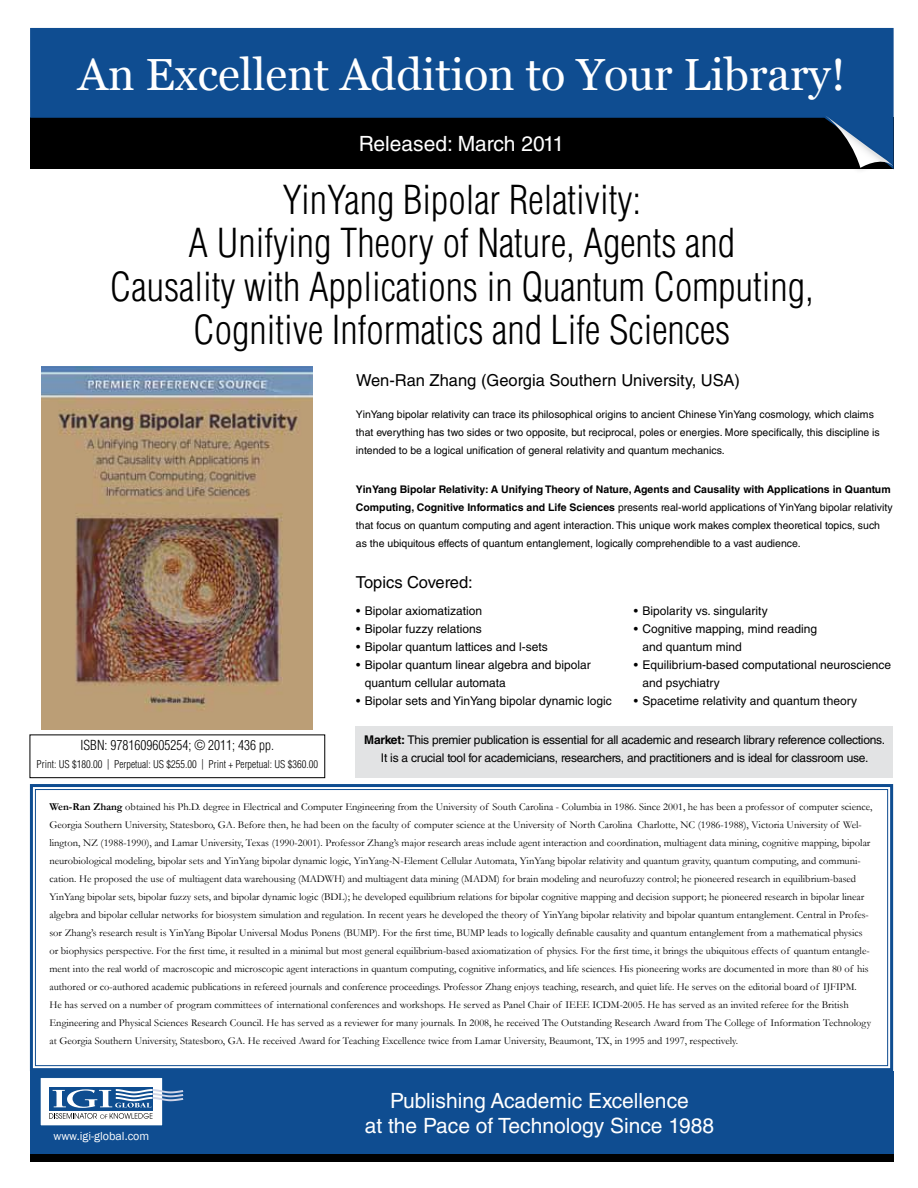
<style>
.page{position:relative;width:918px;height:1188px;background:#fff}
.page>*{position:absolute;margin:0;border:0;box-sizing:border-box;transform-origin:0 0}
.t1{font:45px "Vani";color:#fff}
.t2{font:300 condensed 39px/43.5px "Helvetica LT Std";color:#000;text-align:center}
.t3{font:21px/25.2px "Helvetica LT Std";color:#fff;text-align:center}
.t4{font:16.5px "Helvetica LT Std";color:#000}
.t5{font:300 condensed 13.5px "Helvetica LT Std";color:#000}
.t6{font:12px/18px "Helvetica LT Std";color:#000}
.t7{font:12px/18px "Helvetica LT Std";letter-spacing:-.02em;color:#000;text-align:center}
.t8{font:12px "Franklin Gothic";color:#fff}
.t9{font:10.5px/18px "Garamond";color:#000}
.t10{font:10.5px/18px "Helvetica LT Std";color:#000}
.t11{font:300 condensed 10.5px "Helvetica LT Std";color:#000}
.s1{font-weight:700}
</style>
<div class="page">
<div style="left:356px;top:726px;width:537px;height:52px;background:#e2e3e4"></div>
<div style="left:30px;top:1071px;width:864px;height:83px;background:#0f4d91"></div>
<div style="left:40px;top:1078px;width:123px;height:48px;background:#fff"></div>
<div style="left:40px;top:1077px;width:123px;height:49px;border:1px solid #0e4d90"></div>
<div style="left:49px;top:1087px;width:103px;height:23px;background:#0e4d90"></div>
<svg style="left:49px;top:1089px;width:134px;height:30px"></svg>
<svg style="left:30px;top:28px;width:864px;height:141px;background:#09325f"></svg>
<div style="left:816px;top:111px;width:78px;height:63px;background:#000;opacity:.2"></div>
<svg style="left:824px;top:115px;width:69px;height:53px;background:#2f4d6d"></svg>
<svg style="left:29px;top:784px;width:865px;height:287px"></svg>
<img style="left:41px;top:366px;width:272px;height:364px">
<div style="left:30px;top:735px;width:295px;height:43px;border:1px solid #000"></div>
<div style="left:30px;top:1154px;width:864px;height:8px;background:#000"></div>
<h1 class="t1" style="left:78px;top:48px;width:769px">An Excellent Addition to Your Library!</h1>
<h3 class="t3" style="left:359px;top:131px;width:207px">Released: March 2011</h3>
<h2 class="t2" style="left:110px;top:178px;width:705px">YinYang Bipolar Relativity:<br>A Unifying Theory of Nature, Agents and<br>Causality with Applications in Quantum Computing, Cognitive Informatics and Life Sciences</h2>
<p class="t5" style="left:81px;top:737px;width:195px">ISBN: 9781609605254; © 2011; 436 pp.</p>
<p class="t11" style="left:37px;top:758px;width:283px">Print: US $180.00 | Perpetual: US $255.00 | Print + Perpetual: US $360.00</p>
<h3 class="t4" style="left:356px;top:370px;width:385px">Wen-Ran Zhang (Georgia Southern University, USA)</h3>
<p class="t10" style="left:356px;top:405px;width:525px">YinYang bipolar relativity can trace its philosophical origins to ancient Chinese YinYang cosmology, which claims that everything has two sides or two opposite, but reciprocal, poles or energies. More specifically, this discipline is intended to be a logical unification of general relativity and quantum mechanics.</p>
<p class="t10" style="left:356px;top:480px;width:538px"><span class="s1">YinYang Bipolar Relativity: A Unifying Theory of Nature, Agents and Causality with Applications in Quantum Computing, Cognitive Informatics and Life Sciences</span> presents real-world applications of YinYang bipolar relativity that focus on quantum computing and agent interaction. This unique work makes complex theoretical topics, such as the ubiquitous effects of quantum entanglement, logically comprehendible to a vast audience.</p>
<h3 class="t4" style="left:356px;top:573px;width:118px">Topics Covered:</h3>
<p class="t6" style="left:356px;top:602px;width:128px">• Bipolar axiomatization</p>
<p class="t6" style="left:356px;top:620px;width:127px">• Bipolar fuzzy relations</p>
<p class="t6" style="left:356px;top:638px;width:193px">• Bipolar quantum lattices and l-sets</p>
<p class="t6" style="left:365px;top:656px;width:227px;text-indent:-9px">• Bipolar quantum linear algebra and bipolar quantum cellular automata</p>
<p class="t6" style="left:356px;top:692px;width:257px">• Bipolar sets and YinYang bipolar dynamic logic</p>
<p class="t6" style="left:634px;top:602px;width:135px">• Bipolarity vs. singularity</p>
<p class="t6" style="left:643px;top:620px;width:176px;text-indent:-9px">• Cognitive mapping, mind reading and quantum mind</p>
<p class="t6" style="left:643px;top:656px;width:250px;text-indent:-9px">• Equilibrium-based computational neuroscience and psychiatry</p>
<p class="t6" style="left:634px;top:692px;width:225px">• Spacetime relativity and quantum theory</p>
<p class="t7" style="left:364px;top:730px;width:522px"><span class="s1">Market:</span> This premier publication is essential for all academic and research library reference collections.<br>It is a crucial tool for academicians, researchers, and practitioners and is ideal for classroom use.</p>
<p class="t9" style="left:49px;top:798px;width:824px"><span class="s1">Wen-Ran Zhang</span> obtained his Ph.D. degree in Electrical and Computer Engineering from the University of South Carolina - Columbia in 1986. Since 2001, he has been a professor of computer science, Georgia Southern University, Statesboro, GA. Before then, he had been on the faculty of computer science at the University of North Carolina Charlotte, NC (1986-1988), Victoria University of Wel&shy;lington, NZ (1988-1990), and Lamar University, Texas (1990-2001). Professor Zhang’s major research areas include agent interaction and coordination, multiagent data mining, cognitive mapping, bipolar neurobiological modeling, bipolar sets and YinYang bipolar dynamic logic, YinYang-N-Element Cellular Automata, YinYang bipolar relativity and quantum gravity, quantum computing, and communi&shy;cation. He proposed the use of multiagent data warehousing (MADWH) and multiagent data mining (MADM) for brain modeling and neurofuzzy control; he pioneered research in equilibrium-based YinYang bipolar sets, bipolar fuzzy sets, and bipolar dynamic logic (BDL); he developed equilibrium relations for bipolar cognitive mapping and decision support; he pioneered research in bipolar linear algebra and bipolar cellular networks for biosystem simulation and regulation. In recent years he developed the theory of YinYang bipolar relativity and bipolar quantum entanglement. Central in Profes&shy;sor Zhang’s research result is YinYang Bipolar Universal Modus Ponens (BUMP). For the first time, BUMP leads to logically definable causality and quantum entanglement from a mathematical physics or biophysics perspective. For the first time, it resulted in a minimal but most general equilibrium-based axiomatization of physics. For the first time, it brings the ubiquitous effects of quantum entangle&shy;ment into the real world of macroscopic and microscopic agent interactions in quantum computing, cognitive informatics, and life sciences. His pioneering works are documented in more than 80 of his authored or co-authored academic publications in refereed journals and conference proceedings. Professor Zhang enjoys teaching, research, and quiet life. He serves on the editorial board of IJFIPM.<br>He has served on a number of program committees of international conferences and workshops. He served as Panel Chair of IEEE ICDM-2005. He has served as an invited referee for the British Engineering and Physical Sciences Research Council. He has served as a reviewer for many journals. In 2008, he received The Outstanding Research Award from The College of Information Technology at Georgia Southern University, Statesboro, GA. He received Award for Teaching Excellence twice from Lamar University, Beaumont, TX, in 1995 and 1997, respectively.</p>
<p class="t8" style="left:53px;top:1128px;width:97px">www.igi-global.com</p>
<h3 class="t3" style="left:365px;top:1088px;width:351px">Publishing Academic Excellence<br>at the Pace of Technology Since 1988</h3>
</div>
